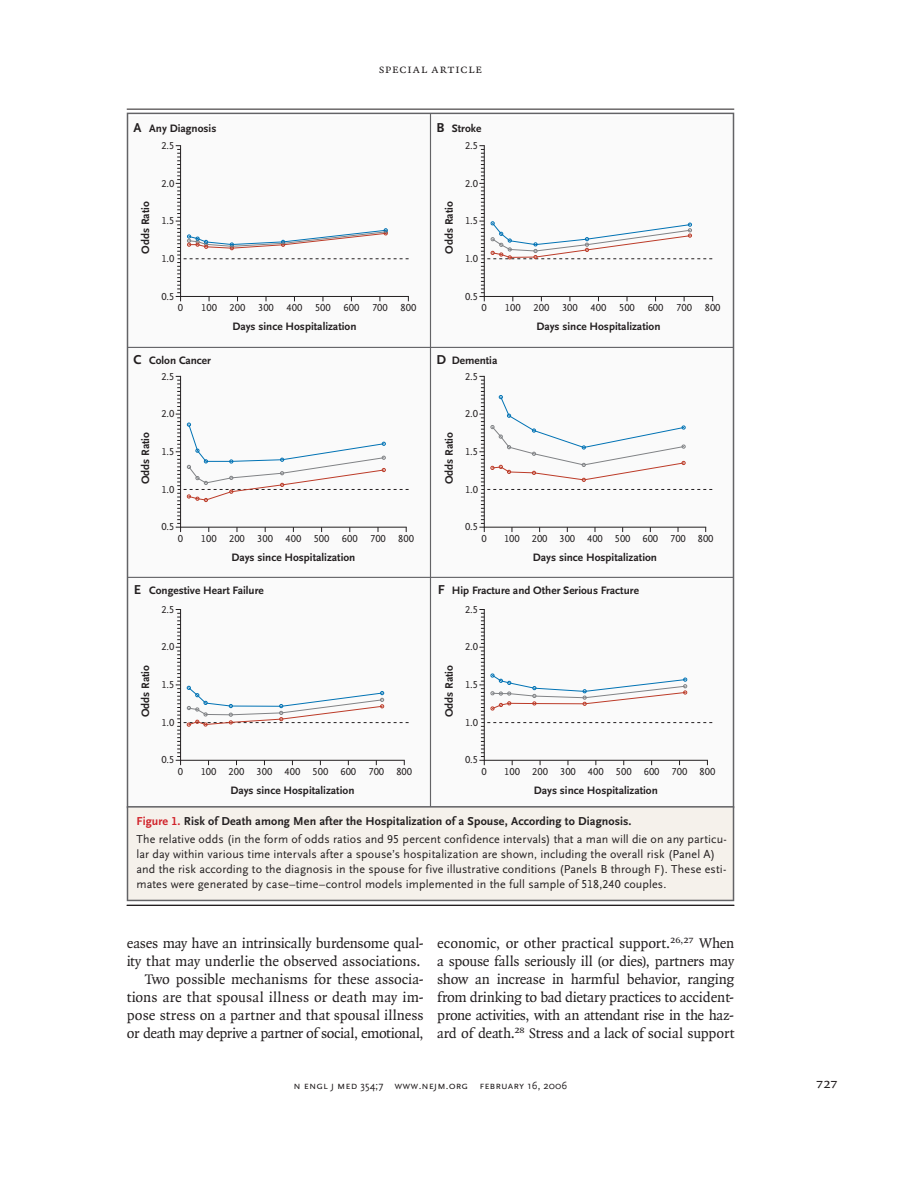
<style>
.page{position:relative;width:918px;height:1188px;background:#fff}
.page>*{position:absolute;margin:0;border:0;box-sizing:border-box;transform-origin:0 0}
.t1{font:15px/18px "OTNEJM Quadraat";letter-spacing:-.005em;color:#231f20;text-align:right}
.t2{font:14.25px "OTNEJM Quadraat Cap";color:#231f20}
.t3{font:700 13.5px "NEJM Scala Sans LF";color:#231f20}
.t4{font:12.75px "OTNEJM Quadraat Small Cap";letter-spacing:.055em;color:#231f20}
.t5{font:12px/15px "OTNEJM Scala Sans LF";letter-spacing:.01em;color:#231f20}
.t6{font:700 11.25px "NEJM Scala Sans LF";color:#231f20}
.t7{font:10.8px "OTNEJM Scala Sans LF Cap";letter-spacing:.01em;color:#231f20}
.t8{font:10.5px "NEJM Scala Sans LF";color:#231f20}
.s1{font-size:13.5px}
.s2{font-family:"NEJM Scala Sans LF";font-weight:700;color:#d1232a}
.s3{font-weight:700}
.s4{font-family:"OTNEJM Scala Sans OSF"}
</style>
<div class="page">
<hr style="left:127px;top:109px;width:607px;height:1px;background:#231f20">
<div style="left:128px;top:116px;width:606px;height:691px;background:#fafafa"></div>
<hr style="left:128px;top:347px;width:606px;height:1px;background:#636366">
<hr style="left:430px;top:113px;width:1px;height:694px;background:#636366">
<hr style="left:128px;top:577px;width:606px;height:1px;background:#636366">
<svg style="left:176px;top:145px;width:537px;height:156px"></svg>
<svg style="left:492px;top:223px;width:198px;height:124px"></svg>
<svg style="left:479px;top:376px;width:233px;height:156px"></svg>
<svg style="left:176px;top:376px;width:210px;height:156px"></svg>
<svg style="left:188px;top:463px;width:498px;height:146px"></svg>
<svg style="left:176px;top:609px;width:536px;height:156px"></svg>
<div style="left:128px;top:807px;width:606px;height:93px;background:#f5f1eb"></div>
<hr style="left:127px;top:900px;width:607px;height:1px;background:#636366">
<hr style="left:127px;top:806px;width:607px;height:2px;background:#636366">
<hr style="left:127px;top:808px;width:1px;height:92px;background:#636366">
<hr style="left:733px;top:808px;width:1px;height:92px;background:#636366">
<hr style="left:127px;top:905px;width:607px;height:1px;background:#231f20">
<p class="t4" style="left:379px;top:62px;width:105px">Special Article</p>
<p class="t3" style="left:133px;top:121px;width:10px">A</p>
<p class="t6" style="left:149px;top:123px;width:69px">Any Diagnosis</p>
<p class="t6" style="left:436px;top:123px;width:46px"><span class="s1">B</span> Stroke</p>
<p class="t8" style="left:161px;top:140px;width:15px">2.5</p>
<p class="t8" style="left:465px;top:140px;width:15px">2.5</p>
<p class="t8" style="left:161px;top:177px;width:15px">2.0</p>
<p class="t8" style="left:465px;top:177px;width:15px">2.0</p>
<p class="t6" style="left:139px;top:254px;width:54px;rotate:-90deg">Odds Ratio</p>
<p class="t8" style="left:161px;top:215px;width:15px">1.5</p>
<p class="t8" style="left:161px;top:253px;width:15px">1.0</p>
<p class="t8" style="left:161px;top:291px;width:15px">0.5</p>
<p class="t6" style="left:443px;top:254px;width:54px;rotate:-90deg">Odds Ratio</p>
<p class="t8" style="left:465px;top:215px;width:15px">1.5</p>
<p class="t8" style="left:465px;top:253px;width:15px">1.0</p>
<p class="t8" style="left:465px;top:291px;width:15px">0.5</p>
<p class="t8" style="left:178px;top:302px;width:7px">0</p>
<p class="t8" style="left:201px;top:302px;width:217px">100 200 300 400 500 600 700 800</p>
<p class="t6" style="left:232px;top:320px;width:126px">Days since Hospitalization</p>
<p class="t8" style="left:482px;top:302px;width:7px">0</p>
<p class="t8" style="left:505px;top:302px;width:217px">100 200 300 400 500 600 700 800</p>
<p class="t6" style="left:536px;top:320px;width:126px">Days since Hospitalization</p>
<p class="t3" style="left:133px;top:352px;width:10px">C</p>
<p class="t6" style="left:149px;top:354px;width:63px">Colon Cancer</p>
<p class="t3" style="left:436px;top:352px;width:11px">D</p>
<p class="t6" style="left:452px;top:354px;width:47px">Dementia</p>
<p class="t8" style="left:161px;top:370px;width:15px">2.5</p>
<p class="t8" style="left:465px;top:370px;width:15px">2.5</p>
<p class="t8" style="left:161px;top:408px;width:15px">2.0</p>
<p class="t8" style="left:465px;top:408px;width:15px">2.0</p>
<p class="t6" style="left:139px;top:484px;width:54px;rotate:-90deg">Odds Ratio</p>
<p class="t8" style="left:161px;top:446px;width:15px">1.5</p>
<p class="t8" style="left:161px;top:484px;width:15px">1.0</p>
<p class="t8" style="left:161px;top:521px;width:15px">0.5</p>
<p class="t8" style="left:178px;top:533px;width:7px">0</p>
<p class="t8" style="left:201px;top:533px;width:215px">100 200 300 400 500 600 700 800</p>
<p class="t6" style="left:231px;top:551px;width:126px">Days since Hospitalization</p>
<p class="t6" style="left:443px;top:484px;width:54px;rotate:-90deg">Odds Ratio</p>
<p class="t8" style="left:465px;top:446px;width:15px">1.5</p>
<p class="t8" style="left:465px;top:484px;width:15px">1.0</p>
<p class="t8" style="left:465px;top:521px;width:15px">0.5</p>
<p class="t8" style="left:482px;top:533px;width:7px">0</p>
<p class="t8" style="left:504px;top:533px;width:211px">100 200 300 400 500 600 700 800</p>
<p class="t6" style="left:533px;top:551px;width:126px">Days since Hospitalization</p>
<p class="t6" style="left:134px;top:584px;width:131px"><span class="s1">E</span> Congestive Heart Failure</p>
<p class="t6" style="left:438px;top:584px;width:203px"><span class="s1">F</span> Hip Fracture and Other Serious Fracture</p>
<p class="t6" style="left:139px;top:717px;width:54px;rotate:-90deg">Odds Ratio</p>
<p class="t8" style="left:161px;top:604px;width:15px">2.5</p>
<p class="t8" style="left:161px;top:641px;width:15px">2.0</p>
<p class="t8" style="left:161px;top:679px;width:15px">1.5</p>
<p class="t8" style="left:161px;top:717px;width:15px">1.0</p>
<p class="t8" style="left:161px;top:754px;width:15px">0.5</p>
<p class="t8" style="left:178px;top:766px;width:7px">0</p>
<p class="t8" style="left:201px;top:766px;width:213px">100 200 300 400 500 600 700 800</p>
<p class="t6" style="left:230px;top:784px;width:126px">Days since Hospitalization</p>
<p class="t6" style="left:443px;top:717px;width:54px;rotate:-90deg">Odds Ratio</p>
<p class="t8" style="left:465px;top:604px;width:15px">2.5</p>
<p class="t8" style="left:465px;top:641px;width:15px">2.0</p>
<p class="t8" style="left:465px;top:679px;width:15px">1.5</p>
<p class="t8" style="left:465px;top:717px;width:15px">1.0</p>
<p class="t8" style="left:465px;top:754px;width:15px">0.5</p>
<p class="t8" style="left:482px;top:766px;width:7px">0</p>
<p class="t8" style="left:504px;top:766px;width:212px">100 200 300 400 500 600 700 800</p>
<p class="t6" style="left:534px;top:784px;width:126px">Days since Hospitalization</p>
<p class="t5" style="left:136px;top:812px;width:592px;line-height:18px"><span class="s2">Figure 1.</span> <span class="s3">Risk of Death among Men after the Hospitalization of a Spouse, According to Diagnosis.<br></span>The relative odds (in the form of odds ratios and 95 percent confidence intervals) that a man will die on any particu-</p>
<p class="t5" style="left:136px;top:847px;width:591px">lar day within various time intervals after a spouse’s hospitalization are shown, including the overall risk (Panel A) and the risk according to the diagnosis in the spouse for five illustrative conditions (Panels B through F). These esti&shy;mates were generated by case–time–control models implemented in the full sample of 518,240 couples.</p>
<p class="t1" style="left:127px;top:935px;width:299px">eases may have an intrinsically burdensome qual&shy;ity that may underlie the observed associations.<br>Two possible mechanisms for these associa&shy;tions are that spousal illness or death may im&shy;pose stress on a partner and that spousal illness or death may deprive a partner of social, emotional,</p>
<p class="t1" style="left:437px;top:935px;width:299px;text-align:justify">economic, or other practical support.<sup>26,27</sup> When a spouse falls seriously ill (or dies), partners may show an increase in harmful behavior, ranging from drinking to bad dietary practices to accident&shy;prone activities, with an attendant rise in the haz&shy;ard of death.<sup>28</sup> Stress and a lack of social support</p>
<p class="t7" style="left:294px;top:1080px;width:275px">n engl j med <span class="s4">354;7</span> www.nejm.org february <span class="s4">16, 2006</span></p>
<p class="t2" style="left:816px;top:1075px;width:23px">727</p>
</div>
